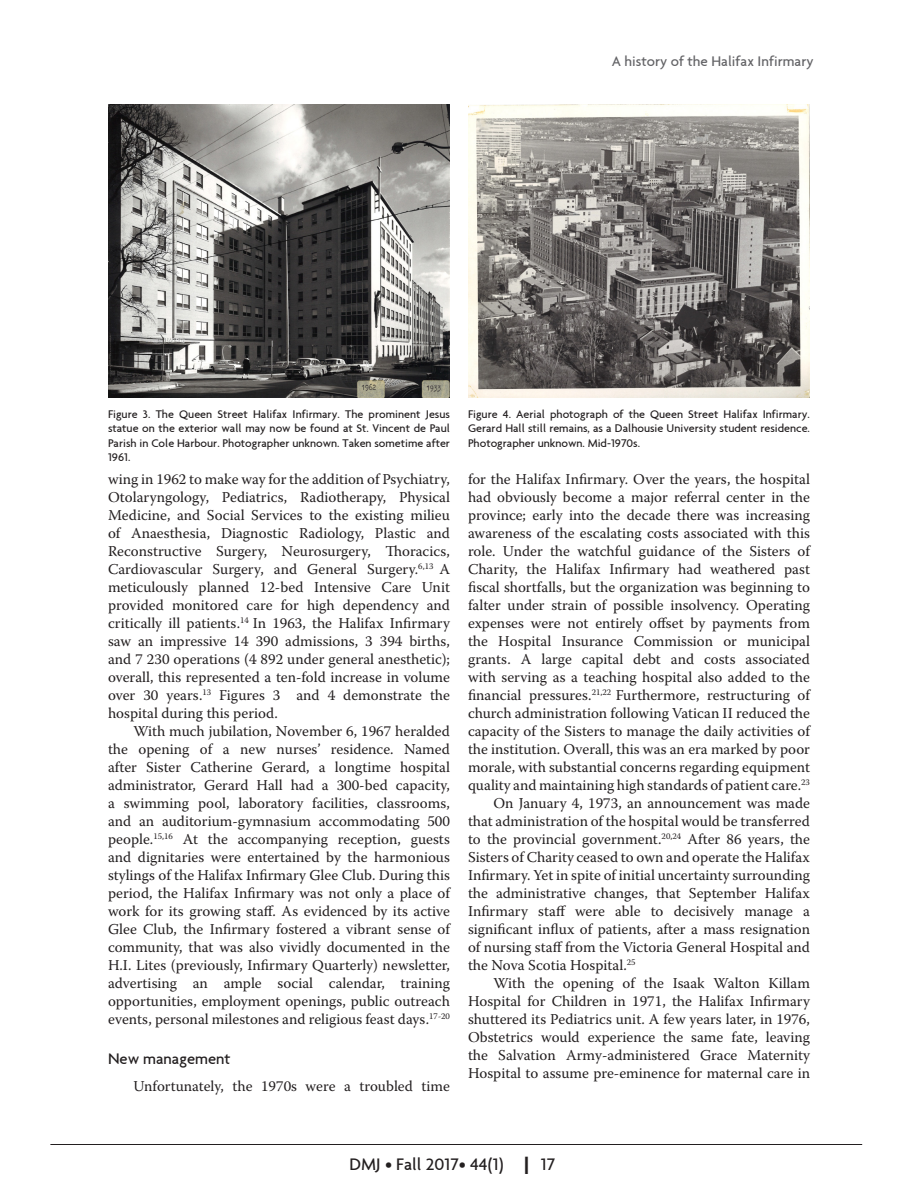
<style>
.page{position:relative;width:918px;height:1188px;background:#fff}
.page>*{position:absolute;margin:0;border:0;box-sizing:border-box;transform-origin:0 0}
.t1{font:500 27px "Agenda";color:#231f20}
.t2{font:500 18px "Agenda";color:#231f20}
.t3{font:500 16.5px "Agenda";color:#231f20}
.t4{font:15px/18px "Warnock Pro";color:#231f20;text-align:justify}
.t5{font:500 15px "Agenda";color:#636366}
.t6{font:500 12px/14.4px "Agenda";color:#231f20;text-align:justify}
</style>
<div class="page">
<hr style="left:50px;top:1144px;width:812px;height:1px;background:#231f20">
<img style="left:108px;top:104px;width:342px;height:294px">
<img style="left:468px;top:104px;width:342px;height:294px">
<p class="t5" style="left:612px;top:52px;width:203px">A history of the Halifax Infirmary</p>
<p class="t6" style="left:108px;top:407px;width:344px">Figure 3. The Queen Street Halifax Infirmary. The prominent Jesus statue on the exterior wall may now be found at St. Vincent de Paul Parish in Cole Harbour. Photographer unknown. Taken sometime after 1961.</p>
<p class="t6" style="left:468px;top:407px;width:344px">Figure 4. Aerial photograph of the Queen Street Halifax Infirmary.<br>Gerard Hall still remains, as a Dalhousie University student residence.<br>Photographer unknown. Mid-1970s.</p>
<p class="t4" style="left:108px;top:470px;width:344px">wing in 1962 to make way for the addition of Psychiatry, Otolaryngology, Pediatrics, Radiotherapy, Physical Medicine, and Social Services to the existing milieu of Anaesthesia, Diagnostic Radiology, Plastic and Reconstructive Surgery, Neurosurgery, Thoracics, Cardiovascular Surgery, and General Surgery.<sup>6,13</sup> A meticulously planned 12-bed Intensive Care Unit provided monitored care for high dependency and critically ill patients.<sup>14</sup> In 1963, the Halifax Infirmary saw an impressive 14 390 admissions, 3 394 births, and 7 230 operations (4 892 under general anesthetic); overall, this represented a ten-fold increase in volume over 30 years.<sup>13</sup> Figures 3 and 4 demonstrate the hospital during this period.</p>
<p class="t4" style="left:108px;top:722px;width:344px;text-indent:26px">With much jubilation, November 6, 1967 heralded the opening of a new nurses’ residence. Named after Sister Catherine Gerard, a longtime hospital administrator, Gerard Hall had a 300-bed capacity, a swimming pool, laboratory facilities, classrooms, and an auditorium-gymnasium accommodating 500 people.<sup>15,16</sup> At the accompanying reception, guests and dignitaries were entertained by the harmonious stylings of the Halifax Infirmary Glee Club. During this period, the Halifax Infirmary was not only a place of work for its growing staff. As evidenced by its active Glee Club, the Infirmary fostered a vibrant sense of community, that was also vividly documented in the H.I. Lites (previously, Infirmary Quarterly) newsletter, advertising an ample social calendar, training opportunities, employment openings, public outreach events, personal milestones and religious feast days.<sup>17-20</sup></p>
<p class="t3" style="left:108px;top:1049px;width:124px">New management</p>
<p class="t4" style="left:134px;top:1077px;width:318px">Unfortunately, the 1970s were a troubled time</p>
<p class="t4" style="left:468px;top:470px;width:343px">for the Halifax Infirmary. Over the years, the hospital</p>
<p class="t4" style="left:468px;top:488px;width:343px">had obviously become a major referral center in the</p>
<p class="t4" style="left:468px;top:506px;width:344px">province; early into the decade there was increasing</p>
<p class="t4" style="left:468px;top:524px;width:344px">awareness of the escalating costs associated with this</p>
<p class="t4" style="left:468px;top:542px;width:344px">role. Under the watchful guidance of the Sisters of</p>
<p class="t4" style="left:468px;top:560px;width:344px">Charity, the Halifax Infirmary had weathered past</p>
<p class="t4" style="left:468px;top:578px;width:343px">fiscal shortfalls, but the organization was beginning to</p>
<p class="t4" style="left:468px;top:596px;width:344px">falter under strain of possible insolvency. Operating</p>
<p class="t4" style="left:468px;top:614px;width:344px">expenses were not entirely offset by payments from</p>
<p class="t4" style="left:468px;top:632px;width:343px">the Hospital Insurance Commission or municipal</p>
<p class="t4" style="left:468px;top:650px;width:343px">grants. A large capital debt and costs associated</p>
<p class="t4" style="left:468px;top:668px;width:343px">with serving as a teaching hospital also added to the</p>
<p class="t4" style="left:468px;top:686px;width:343px">financial pressures.<sup>21,22</sup> Furthermore, restructuring of</p>
<p class="t4" style="left:468px;top:704px;width:344px">church administration following Vatican II reduced the</p>
<p class="t4" style="left:468px;top:722px;width:343px">capacity of the Sisters to manage the daily activities of</p>
<p class="t4" style="left:468px;top:740px;width:343px">the institution. Overall, this was an era marked by poor</p>
<p class="t4" style="left:468px;top:758px;width:344px">morale, with substantial concerns regarding equipment</p>
<p class="t4" style="left:468px;top:776px;width:343px">quality and maintaining high standards of patient care.<sup>23</sup></p>
<p class="t4" style="left:494px;top:794px;width:318px">On January 4, 1973, an announcement was made</p>
<p class="t4" style="left:468px;top:812px;width:343px">that administration of the hospital would be transferred</p>
<p class="t4" style="left:468px;top:830px;width:343px">to the provincial government.<sup>20,24</sup> After 86 years, the</p>
<p class="t4" style="left:468px;top:848px;width:343px">Sisters of Charity ceased to own and operate the Halifax</p>
<p class="t4" style="left:468px;top:866px;width:344px">Infirmary. Yet in spite of initial uncertainty surrounding</p>
<p class="t4" style="left:468px;top:884px;width:343px">the administrative changes, that September Halifax</p>
<p class="t4" style="left:468px;top:902px;width:344px">Infirmary staff were able to decisively manage a</p>
<p class="t4" style="left:468px;top:920px;width:344px">significant influx of patients, after a mass resignation</p>
<p class="t4" style="left:468px;top:938px;width:343px">of nursing staff from the Victoria General Hospital and</p>
<p class="t4" style="left:468px;top:956px;width:169px">the Nova Scotia Hospital.<sup>25</sup></p>
<p class="t4" style="left:494px;top:974px;width:318px">With the opening of the Isaak Walton Killam</p>
<p class="t4" style="left:468px;top:992px;width:343px">Hospital for Children in 1971, the Halifax Infirmary</p>
<p class="t4" style="left:468px;top:1010px;width:343px">shuttered its Pediatrics unit. A few years later, in 1976,</p>
<p class="t4" style="left:468px;top:1028px;width:344px">Obstetrics would experience the same fate, leaving</p>
<p class="t4" style="left:468px;top:1046px;width:343px">the Salvation Army-administered Grace Maternity</p>
<p class="t4" style="left:468px;top:1064px;width:344px">Hospital to assume pre-eminence for maternal care in</p>
<h1 class="t1" style="left:523px;top:1149px;width:8px">I</h1>
<p class="t2" style="left:349px;top:1153px;width:156px">DMJ • Fall 2017• 44(1)</p>
<p class="t2" style="left:541px;top:1153px;width:16px">17</p>
</div>
